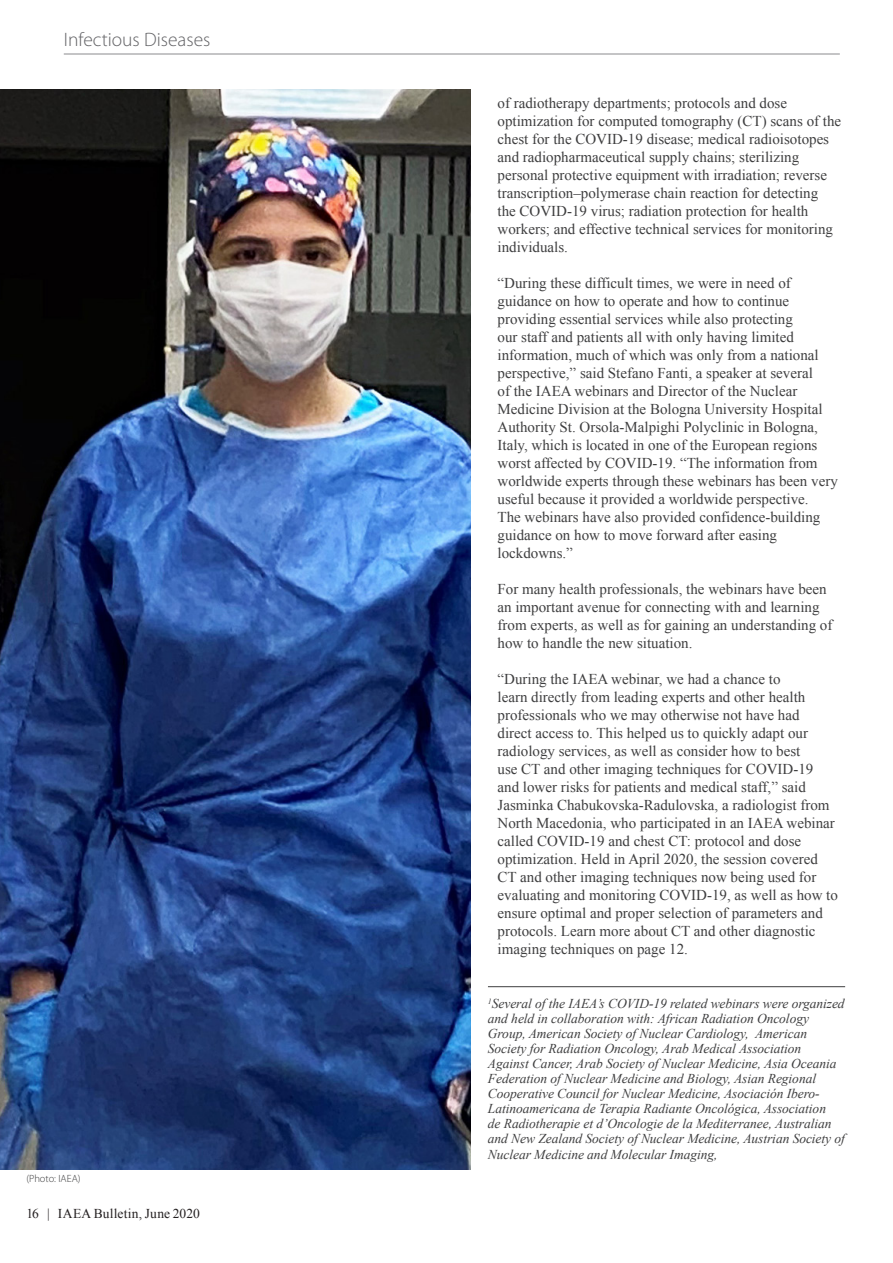
<style>
.page{position:relative;width:893px;height:1263px;background:#fff}
.page>*{position:absolute;margin:0;border:0;box-sizing:border-box;transform-origin:0 0}
.t1{font:300 19.5px "Myriad Pro";color:#636366}
.Body_Text{font:15px/18px "Times New Roman";color:#3e3e3f}
.Footnote{font:italic 13.5px/15px "Times New Roman";letter-spacing:-.005em;color:#3e3e3f}
.t2{font:13.5px "Times New Roman";letter-spacing:.01em;color:#231f20}
.Photo_credit{font:300 10.5px "Myriad Pro";color:#3e3e3f}
</style>
<div class="page">
<hr style="left:488px;top:986px;width:357px;height:1px;background:#3e3e3f">
<img style="left:0;top:89px;width:471px;height:1080px">
<hr style="left:64px;top:54px;width:776px;height:1px;background:#636366">
<h1 class="t1" style="left:64px;top:29px;width:148px">Infectious Diseases</h1>
<p class="Photo_credit" style="left:26px;top:1173px;width:56px">(Photo: IAEA)</p>
<p class="t2" style="left:26px;top:1205px;width:175px">16 | IAEA Bulletin, June 2020</p>
<p class="Body_Text" style="left:497px;top:94px;width:345px">of radiotherapy departments; protocols and dose optimization for computed tomography (CT) scans of the chest for the COVID-19 disease; medical radioisotopes and radiopharmaceutical supply chains; sterilizing personal protective equipment with irradiation; reverse transcription–polymerase chain reaction for detecting<br>the COVID-19 virus; radiation protection for health workers; and effective technical services for monitoring individuals.</p>
<p class="Body_Text" style="left:497px;top:274px;width:342px">“During these difficult times, we were in need of guidance on how to operate and how to continue providing essential services while also protecting<br>our staff and patients all with only having limited information, much of which was only from a national perspective,” said Stefano Fanti, a speaker at several<br>of the IAEA webinars and Director of the Nuclear Medicine Division at the Bologna University Hospital Authority St. Orsola-Malpighi Polyclinic in Bologna, Italy, which is located in one of the European regions worst affected by COVID-19. “The information from worldwide experts through these webinars has been very useful because it provided a worldwide perspective.<br>The webinars have also provided confidence-building guidance on how to move forward after easing lockdowns.”</p>
<p class="Body_Text" style="left:497px;top:580px;width:336px">For many health professionals, the webinars have been an important avenue for connecting with and learning from experts, as well as for gaining an understanding of how to handle the new situation.</p>
<p class="Body_Text" style="left:497px;top:670px;width:342px">“During the IAEA webinar, we had a chance to<br>learn directly from leading experts and other health professionals who we may otherwise not have had<br>direct access to. This helped us to quickly adapt our radiology services, as well as consider how to best<br>use CT and other imaging techniques for COVID-19 and lower risks for patients and medical staff,” said Jasminka Chabukovska-Radulovska, a radiologist from North Macedonia, who participated in an IAEA webinar called COVID-19 and chest CT: protocol and dose optimization. Held in April 2020, the session covered CT and other imaging techniques now being used for evaluating and monitoring COVID-19, as well as how to ensure optimal and proper selection of parameters and protocols. Learn more about CT and other diagnostic imaging techniques on page 12.</p>
<p class="Footnote" style="left:488px;top:996px;width:358px"><sup>1</sup>Several of the IAEA’s COVID-19 related webinars were organized and held in collaboration with: African Radiation Oncology Group, American Society of Nuclear Cardiology, American Society for Radiation Oncology, Arab Medical Association Against Cancer, Arab Society of Nuclear Medicine, Asia Oceania Federation of Nuclear Medicine and Biology, Asian Regional Cooperative Council for Nuclear Medicine, Asociación Ibero-Latinoamericana de Terapia Radiante Oncológica, Association<br>de Radiotherapie et d’Oncologie de la Mediterranee, Australian and New Zealand Society of Nuclear Medicine, Austrian Society of Nuclear Medicine and Molecular Imaging,</p>
</div>
